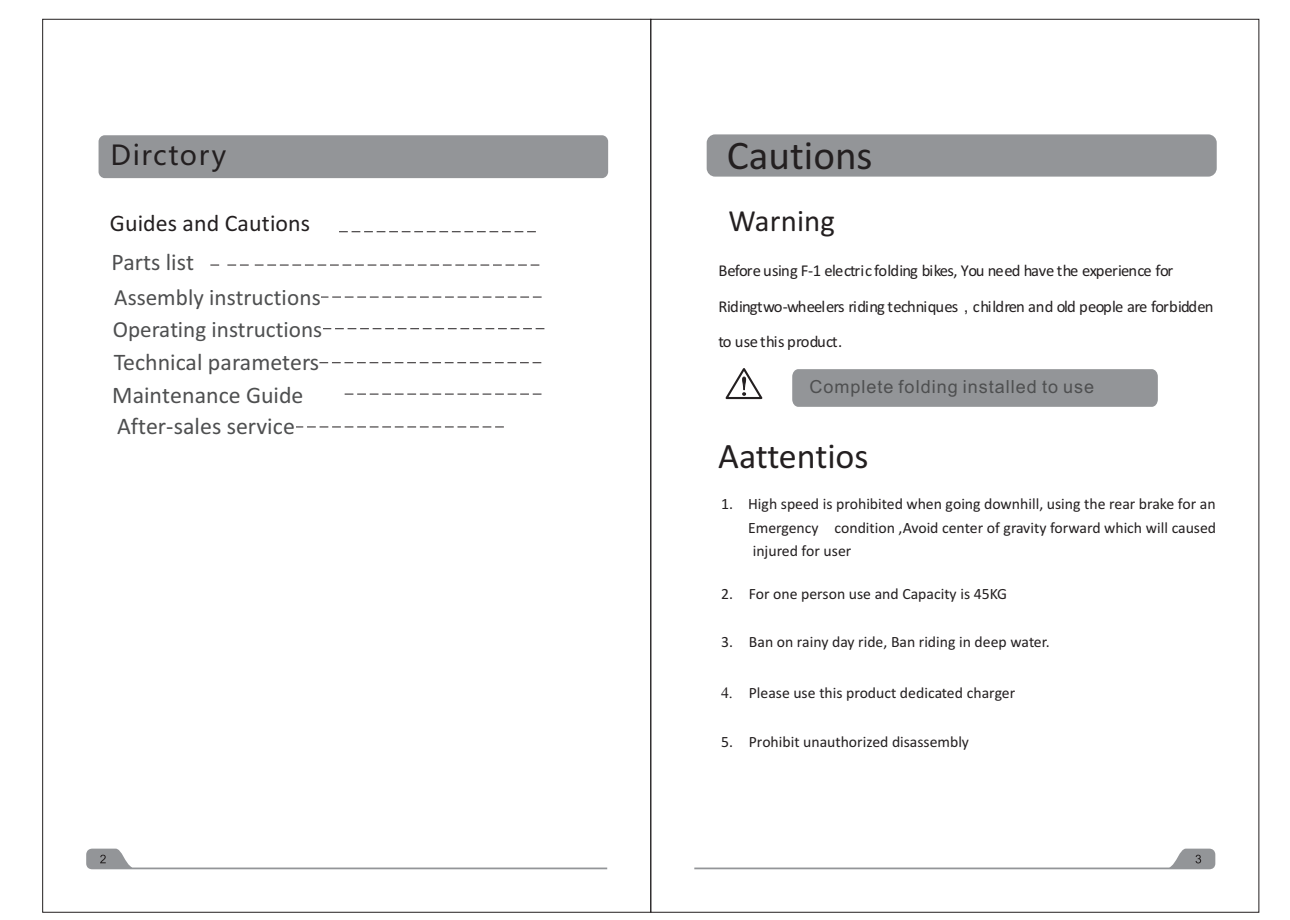
<style>
.page{position:relative;width:1290px;height:920px;background:#fff}
.page>*{position:absolute;margin:0;border:0;box-sizing:border-box;transform-origin:0 0}
.t1{font:41.1px "Calibri";color:#231f20}
.t2{font:36px "Calibri";letter-spacing:-.005em;color:#231f20}
.t3{font:30.75px "Calibri";color:#231f20}
.t4{font:27.15px "Microsoft Ya Hei";letter-spacing:.06em;color:#231f20}
.t5{font:23.85px/31.8px "Calibri";color:#4e4f50}
.t6{font:23.85px "Calibri";color:#231f20}
.t7{font:23.1px/31.8px "Calibri";color:#4e4f50}
.t8{font:18px "Arial";letter-spacing:.055em;color:#4e4f50}
.t9{font:16.65px/36.2px "Calibri";letter-spacing:-.045em;color:#231f20}
.t10{font:16.65px "Calibri";letter-spacing:-.01em;color:#231f20}
.t11{font:15.75px/23.2px "Calibri";color:#231f20;text-align:justify}
.s1{font-family:"Arial Unicode MS"}
.s2{font-family:"Times New Roman"}
</style>
<div class="page">
<svg style="left:86px;top:849px;width:521px;height:20px"></svg>
<svg style="left:694px;top:849px;width:521px;height:20px"></svg>
<div style="left:99px;top:135px;width:509px;height:43px;background:#939598;border-radius:6px"></div>
<svg style="left:339px;top:231px;width:197px;height:1px"></svg>
<svg style="left:255px;top:265px;width:284px;height:1px"></svg>
<svg style="left:345px;top:394px;width:196px;height:1px"></svg>
<svg style="left:296px;top:426px;width:208px;height:1px"></svg>
<svg style="left:227px;top:265px;width:22px;height:1px"></svg>
<svg style="left:321px;top:297px;width:221px;height:1px"></svg>
<svg style="left:323px;top:328px;width:221px;height:1px"></svg>
<svg style="left:319px;top:362px;width:222px;height:1px"></svg>
<div style="left:792px;top:369px;width:366px;height:38px;background:#939598"></div>
<div style="left:707px;top:134px;width:510px;height:43px;background:#939598;border-radius:8px"></div>
<svg style="left:725px;top:368px;width:38px;height:32px"></svg>
<h3 class="t4" style="left:111px;top:143px;width:117px">Dirctory</h3>
<h3 class="t6" style="left:110px;top:213px;width:202px">Guides and Cautions</h3>
<h3 class="t5" style="left:112px;top:249px;width:84px">Parts list</h3>
<h3 class="t7" style="left:113px;top:283px;width:211px">Assembly instructions<br>Operating instructions</h3>
<h3 class="t5" style="left:112px;top:348px;width:208px">Technical parameters<br>Maintenance Guide<br>After-sales service</h3>
<h1 class="t1" style="left:727px;top:138px;width:147px">Cautions</h1>
<h3 class="t3" style="left:728px;top:208px;width:108px">Warning</h3>
<p class="t9" style="left:718px;top:254px;width:497px">Before using F-1 electric folding bikes, You need have the experience for<br>Ridingtwo-wheelers riding techniques<span class="s1">，</span>children and old people are forbidden</p>
<p class="t10" style="left:718px;top:334px;width:125px">to use this product.</p>
<p class="t8" style="left:809px;top:380px;width:286px">Complete folding installed to use</p>
<h2 class="t2" style="left:718px;top:441px;width:152px">Aattentios</h2>
<p class="t11" style="left:748px;top:494px;width:470px;text-indent:-27px">1. High speed is prohibited when going downhill, using the rear brake for an Emergency condition ,Avoid center of gravity forward which will caused injured for user</p>
<p class="t11" style="left:721px;top:583px;width:288px">2. For one person use and Capacity is 45KG</p>
<p class="t11" style="left:721px;top:632px;width:330px">3. Ban on rainy day ride, Ban riding in deep water.</p>
<p class="t11" style="left:721px;top:683px;width:296px"><span class="s2">4.</span> Please use this product dedicated charger</p>
<p class="t11" style="left:721px;top:731px;width:249px">5. Prohibit unauthorized disassembly</p>
</div>
